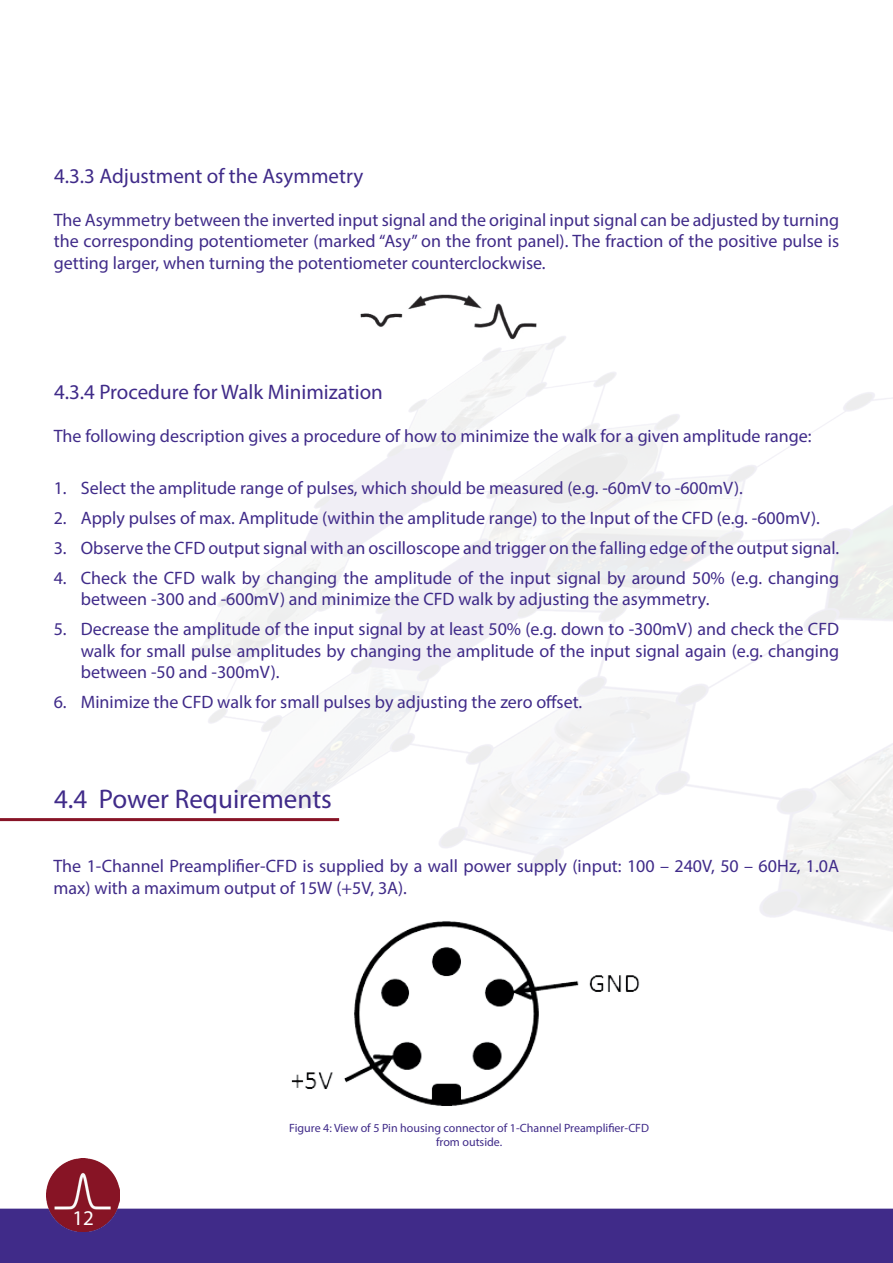
<style>
.page{position:relative;width:893px;height:1263px;background:#fff}
.page>*{position:absolute;margin:0;border:0;box-sizing:border-box;transform-origin:0 0}
.t1{font:27px "Myriad Pro";color:#402b89}
.t2{font:21px "Myriad Pro";color:#402b89}
.t3{font:21px "Myriad Pro";color:#fff}
.t4{font:18px/21.6px "Myriad Pro";color:#402b89;text-align:justify}
.t5{font:12px/14.4px "Myriad Pro";color:#402b89;text-align:center}
</style>
<div class="page">
<div style="left:0;top:1208px;width:893px;height:55px;background:#402b89"></div>
<img style="left:46px;top:1158px;width:73px;height:74px">
<img style="left:360px;top:294px;width:185px;height:53px">
<hr style="left:0;top:818px;width:339px;height:3px;background:#871426">
<img style="left:291px;top:921px;width:349px;height:185px">
<p class="t2" style="left:54px;top:163px;width:311px">4.3.3 Adjustment of the Asymmetry</p>
<p class="t4" style="left:54px;top:209px;width:787px">The Asymmetry between the inverted input signal and the original input signal can be adjusted by turning the corresponding potentiometer (marked “Asy” on the front panel). The fraction of the positive pulse is getting larger, when turning the potentiometer counterclockwise.</p>
<p class="t2" style="left:54px;top:379px;width:330px">4.3.4 Procedure for Walk Minimization</p>
<p class="t4" style="left:54px;top:425px;width:759px">The following description gives a procedure of how to minimize the walk for a given amplitude range:</p>
<p class="t4" style="left:54px;top:476px;width:691px">1. Select the amplitude range of pulses, which should be measured (e.g. -60mV to -600mV).</p>
<p class="t4" style="left:54px;top:506px;width:768px">2. Apply pulses of max. Amplitude (within the amplitude range) to the Input of the CFD (e.g. -600mV).</p>
<p class="t4" style="left:54px;top:536px;width:787px">3. Observe the CFD output signal with an oscilloscope and trigger on the falling edge of the output signal.</p>
<p class="t4" style="left:81px;top:566px;width:760px;text-indent:-27px">4. Check the CFD walk by changing the amplitude of the input signal by around 50% (e.g. changing between -300 and -600mV) and minimize the CFD walk by adjusting the asymmetry.</p>
<p class="t4" style="left:81px;top:618px;width:760px;text-indent:-27px">5. Decrease the amplitude of the input signal by at least 50% (e.g. down to -300mV) and check the CFD walk for small pulse amplitudes by changing the amplitude of the input signal again (e.g. changing between -50 and -300mV).</p>
<p class="t4" style="left:54px;top:691px;width:530px">6. Minimize the CFD walk for small pulses by adjusting the zero offset.</p>
<h1 class="t1" style="left:54px;top:782px;width:279px">4.4 Power Requirements</h1>
<p class="t4" style="left:54px;top:855px;width:787px">The 1-Channel Preamplifier-CFD is supplied by a wall power supply (input: 100 – 240V, 50 – 60Hz, 1.0A max) with a maximum output of 15W (+5V, 3A).</p>
<p class="t3" style="left:72px;top:1204px;width:23px">12</p>
<p class="t5" style="left:289px;top:1120px;width:361px">Figure 4: View of 5 Pin housing connector of 1-Channel Preamplifier-CFD from outside.</p>
</div>
